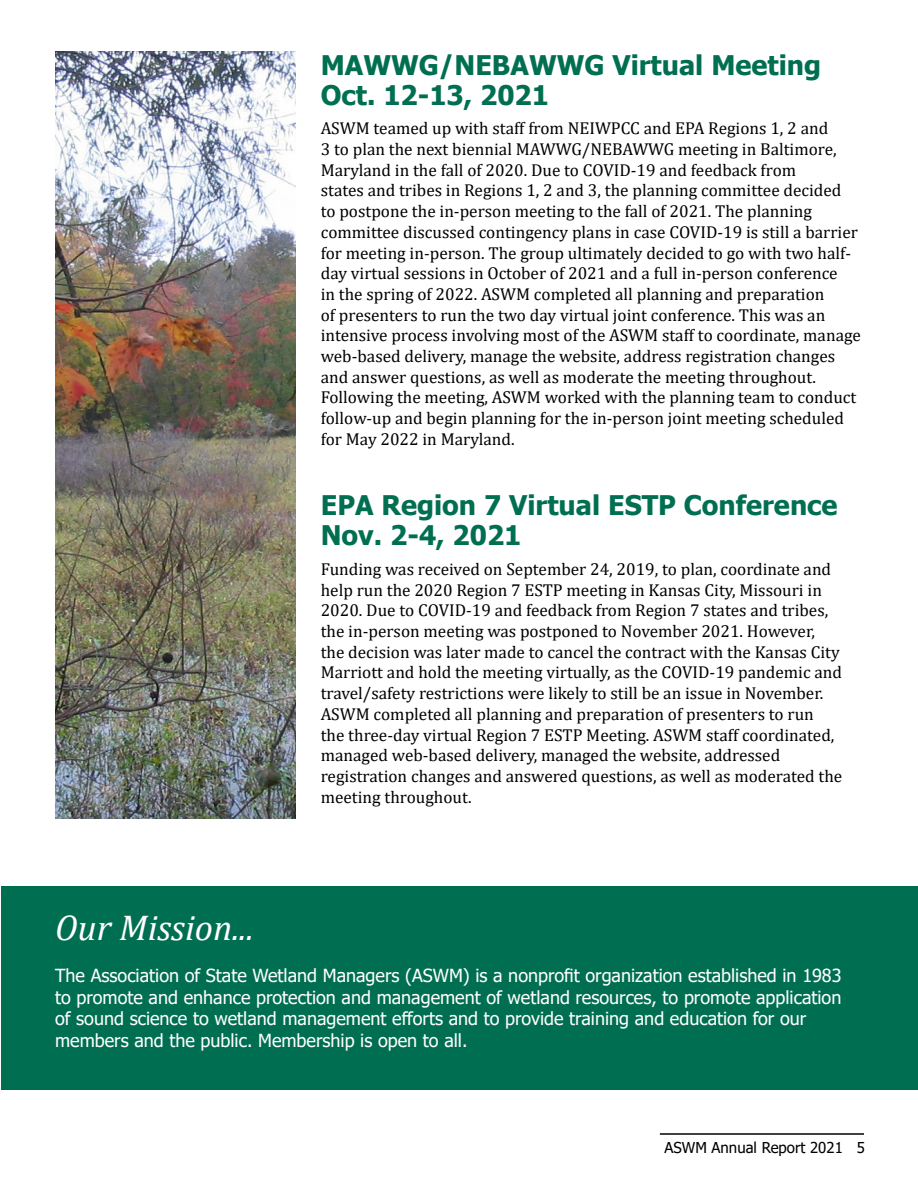
<style>
.page{position:relative;width:918px;height:1188px;background:#fff}
.page>*{position:absolute;margin:0;border:0;box-sizing:border-box;transform-origin:0 0}
.t1{font:italic 36px "Cambria";color:#fff}
.t2{font:700 27px/30px "Tahoma";color:#006f51}
.t3{font:18px/21.6px "Tahoma";color:#fff}
.t4{font:17.25px/20.7px "Cambria";color:#000}
.t5{font:15px "Tahoma";color:#000}
</style>
<div class="page">
<hr style="left:660px;top:1133px;width:204px;height:2px;background:#000">
<div style="left:1px;top:887px;width:917px;height:203px;background:#006f51"></div>
<img style="left:55px;top:52px;width:240px;height:766px">
<h2 class="t2" style="left:321px;top:51px;width:502px">MAWWG/NEBAWWG Virtual Meeting<br>Oct. 12-13, 2021</h2>
<p class="t4" style="left:321px;top:118px;width:542px">ASWM teamed up with staff from NEIWPCC and EPA Regions 1, 2 and<br>3 to plan the next biennial MAWWG/NEBAWWG meeting in Baltimore, Maryland in the fall of 2020. Due to COVID-19 and feedback from<br>states and tribes in Regions 1, 2 and 3, the planning committee decided<br>to postpone the in-person meeting to the fall of 2021. The planning committee discussed contingency plans in case COVID-19 is still a barrier for meeting in-person. The group ultimately decided to go with two half&shy;day virtual sessions in October of 2021 and a full in-person conference<br>in the spring of 2022. ASWM completed all planning and preparation<br>of presenters to run the two day virtual joint conference. This was an intensive process involving most of the ASWM staff to coordinate, manage web-based delivery, manage the website, address registration changes and answer questions, as well as moderate the meeting throughout.<br>Following the meeting, ASWM worked with the planning team to conduct follow-up and begin planning for the in-person joint meeting scheduled for May 2022 in Maryland.</p>
<h2 class="t2" style="left:321px;top:492px;width:518px">EPA Region 7 Virtual ESTP Conference<br>Nov. 2-4, 2021</h2>
<p class="t4" style="left:321px;top:559px;width:523px">Funding was received on September 24, 2019, to plan, coordinate and help run the 2020 Region 7 ESTP meeting in Kansas City, Missouri in 2020. Due to COVID-19 and feedback from Region 7 states and tribes, the in-person meeting was postponed to November 2021. However, the decision was later made to cancel the contract with the Kansas City Marriott and hold the meeting virtually, as the COVID-19 pandemic and travel/safety restrictions were likely to still be an issue in November.<br>ASWM completed all planning and preparation of presenters to run<br>the three-day virtual Region 7 ESTP Meeting. ASWM staff coordinated, managed web-based delivery, managed the website, addressed registration changes and answered questions, as well as moderated the meeting throughout.</p>
<h1 class="t1" style="left:55px;top:903px;width:200px">Our Mission...</h1>
<p class="t3" style="left:55px;top:966px;width:788px">The Association of State Wetland Managers (ASWM) is a nonprofit organization established in 1983 to promote and enhance protection and management of wetland resources, to promote application of sound science to wetland management efforts and to provide training and education for our members and the public. Membership is open to all.</p>
<p class="t5" style="left:664px;top:1138px;width:202px">ASWM Annual Report 2021 5</p>
</div>
